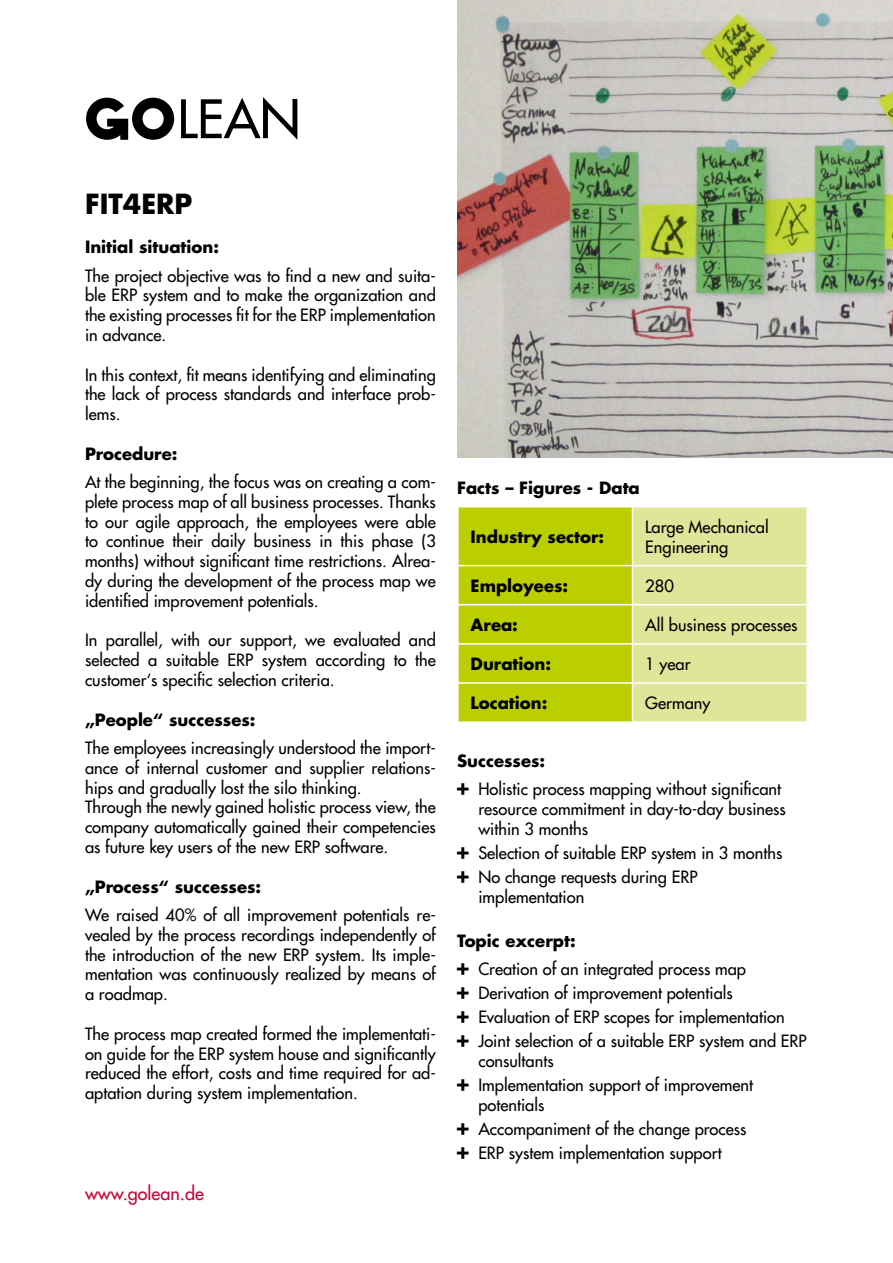
<style>
.page{position:relative;width:893px;height:1263px;background:#fff}
.page>*{position:absolute;margin:0;border:0;box-sizing:border-box;transform-origin:0 0}
.t1{font:700 27px "Futura Std";color:#000}
.t2{font:500 18px "Futura Std";color:#c90338}
.t3{font:500 16.5px/19.8px "Futura Std";color:#000}
.t4{font:700 16.5px "Futura Std";color:#000}
</style>
<div class="page">
<svg style="left:459px;top:507px;width:347px;height:214px;background:#cdda4e"></svg>
<hr style="left:632px;top:507px;width:1px;height:58px;background:#fff">
<hr style="left:457px;top:565px;width:175px;height:1px;background:#fff">
<hr style="left:632px;top:565px;width:176px;height:1px;background:#fff">
<hr style="left:632px;top:566px;width:1px;height:38px;background:#fff">
<hr style="left:457px;top:604px;width:175px;height:1px;background:#fff">
<hr style="left:632px;top:604px;width:176px;height:1px;background:#fff">
<hr style="left:632px;top:605px;width:1px;height:38px;background:#fff">
<hr style="left:457px;top:643px;width:175px;height:2px;background:#fff">
<hr style="left:632px;top:643px;width:176px;height:2px;background:#fff">
<hr style="left:632px;top:645px;width:1px;height:37px;background:#fff">
<hr style="left:457px;top:682px;width:175px;height:2px;background:#fff">
<hr style="left:632px;top:682px;width:176px;height:2px;background:#fff">
<hr style="left:632px;top:684px;width:1px;height:37px;background:#fff">
<img style="left:457px;top:0;width:436px;height:458px">
<svg style="left:181px;top:97px;width:116px;height:43px"></svg>
<svg style="left:86px;top:98px;width:88px;height:42px"></svg>
<h1 class="t1" style="left:85px;top:186px;width:109px">FIT4ERP</h1>
<p class="t4" style="left:85px;top:236px;width:135px">Initial situation:</p>
<p class="t3" style="left:85px;top:266px;width:352px;text-align:justify">The project objective was to find a new and suita&shy;ble ERP system and to make the organization and the existing processes fit for the ERP implementation in advance.</p>
<p class="t3" style="left:85px;top:365px;width:352px;text-align:justify">In this context, fit means identifying and eliminating the lack of process standards and interface prob&shy;lems.</p>
<p class="t4" style="left:85px;top:443px;width:94px">Procedure:</p>
<p class="t3" style="left:85px;top:472px;width:352px;text-align:justify">At the beginning, the focus was on creating a com&shy;plete process map of all business processes. Thanks to our agile approach, the employees were able to continue their daily business in this phase (3 months) without significant time restrictions. Alrea&shy;dy during the development of the process map we identified improvement potentials.</p>
<p class="t3" style="left:85px;top:631px;width:352px;text-align:justify">In parallel, with our support, we evaluated and selected a suitable ERP system according to the customer‘s specific selection criteria.</p>
<p class="t4" style="left:85px;top:708px;width:172px">„People“ successes:</p>
<p class="t3" style="left:85px;top:738px;width:352px">The employees increasingly understood the import&shy;ance of internal customer and supplier relations&shy;hips and gradually lost the silo thinking.<br>Through the newly gained holistic process view, the company automatically gained their competencies as future key users of the new ERP software.</p>
<p class="t4" style="left:85px;top:875px;width:178px">„Process“ successes:</p>
<p class="t3" style="left:85px;top:905px;width:352px;text-align:justify">We raised 40% of all improvement potentials re&shy;vealed by the process recordings independently of the introduction of the new ERP system. Its imple&shy;mentation was continuously realized by means of a roadmap.</p>
<p class="t3" style="left:85px;top:1024px;width:352px;text-align:justify">The process map created formed the implementati&shy;on guide for the ERP system house and significantly reduced the effort, costs and time required for ad&shy;aptation during system implementation.</p>
<p class="t2" style="left:85px;top:1182px;width:120px">www.golean.de</p>
<p class="t4" style="left:457px;top:477px;width:184px">Facts – Figures - Data</p>
<p class="t4" style="left:471px;top:526px;width:135px">Industry sector:</p>
<p class="t3" style="left:645px;top:517px;width:125px">Large Mechanical<br>Engineering</p>
<p class="t4" style="left:471px;top:575px;width:99px">Employees:</p>
<p class="t3" style="left:645px;top:576px;width:30px">280</p>
<p class="t4" style="left:471px;top:614px;width:49px">Area:</p>
<p class="t3" style="left:645px;top:615px;width:154px">All business processes</p>
<p class="t4" style="left:471px;top:653px;width:82px">Duration:</p>
<p class="t3" style="left:645px;top:654px;width:47px">1 year</p>
<p class="t4" style="left:471px;top:692px;width:78px">Location:</p>
<p class="t3" style="left:645px;top:693px;width:67px">Germany</p>
<p class="t4" style="left:457px;top:750px;width:90px">Successes:</p>
<p class="t3" style="left:478px;top:779px;width:309px">Holistic process mapping without significant resource commitment in day-to-day business within 3 months</p>
<p class="t3" style="left:478px;top:841px;width:305px;line-height:24px">Selection of suitable ERP system in 3 months<br>No change requests during ERP</p>
<p class="t3" style="left:478px;top:887px;width:107px">implementation</p>
<p class="t4" style="left:457px;top:930px;width:120px">Topic excerpt:</p>
<p class="t3" style="left:478px;top:957px;width:330px;line-height:24px">Creation of an integrated process map Derivation of improvement potentials Evaluation of ERP scopes for implementation Joint selection of a suitable ERP system and ERP</p>
<p class="t3" style="left:478px;top:1049px;width:276px;line-height:24px">consultants<br>Implementation support of improvement</p>
<p class="t3" style="left:478px;top:1093px;width:270px;line-height:24px">potentials<br>Accompaniment of the change process<br>ERP system implementation support</p>
</div>
